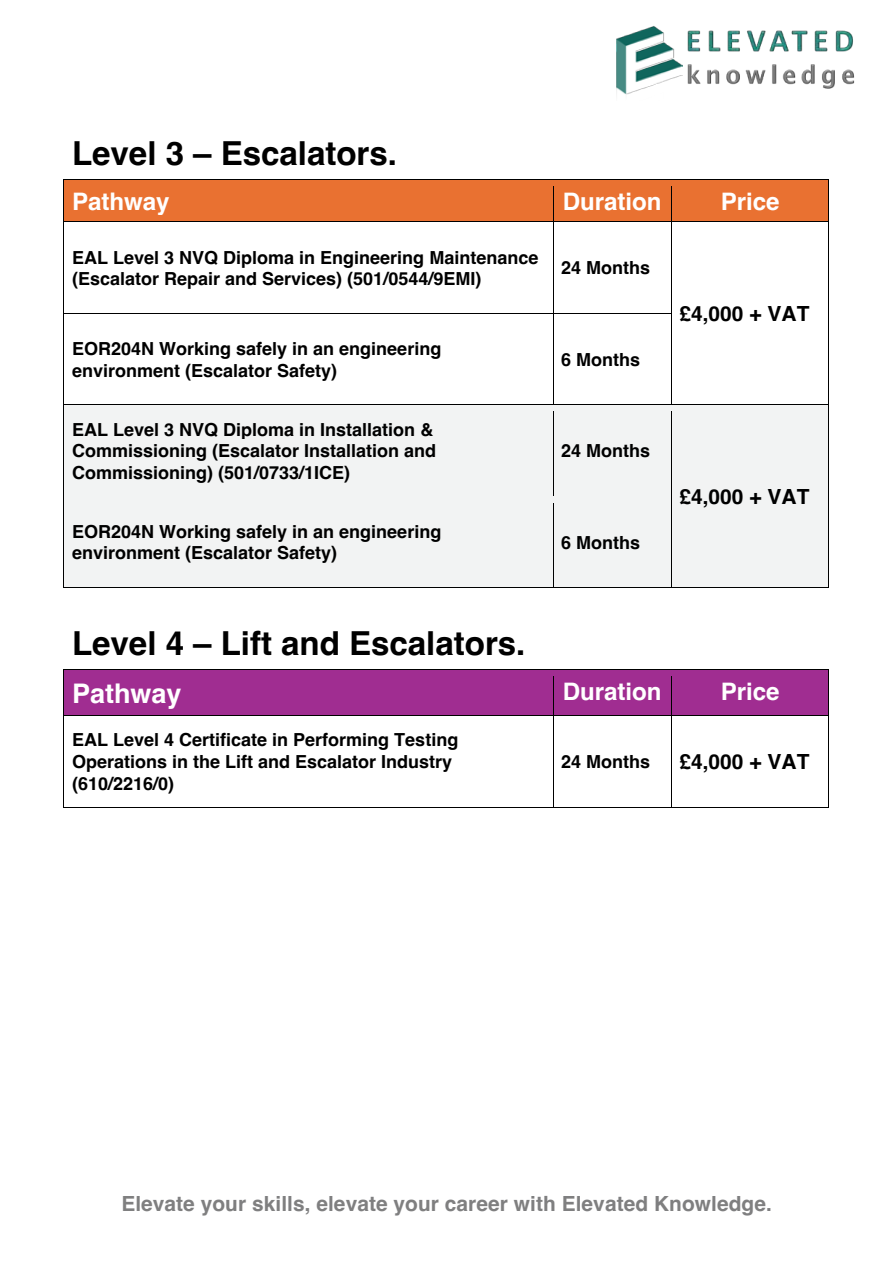
<style>
.page{position:relative;width:893px;height:1263px;background:#fff}
.page>*{position:absolute;margin:0;border:0;box-sizing:border-box;transform-origin:0 0}
.t1{font:700 33.15px "Helvetica";color:#000}
.t2{font:700 27px "Helvetica";color:#fff}
.t3{font:700 24.15px "Helvetica";color:#fff}
.t4{font:700 20.85px "Helvetica";letter-spacing:.005em;color:#7f7f80}
.t5{font:700 20.85px "Helvetica";letter-spacing:.005em;color:#000}
.t6{font:700 18px/21.6px "Helvetica";color:#000}
</style>
<div class="page">
<img style="left:617px;top:26px;width:65px;height:69px">
<img style="left:687px;top:30px;width:166px;height:22px">
<img style="left:687px;top:64px;width:168px;height:25px">
<div style="left:64px;top:180px;width:489px;height:41px;background:#e97131"></div>
<div style="left:553px;top:180px;width:117px;height:41px;background:#e97131"></div>
<div style="left:671px;top:180px;width:157px;height:41px;background:#e97131"></div>
<hr style="left:65px;top:179px;width:488px;height:1px;background:#000">
<hr style="left:554px;top:179px;width:116px;height:1px;background:#000">
<hr style="left:672px;top:179px;width:156px;height:1px;background:#000">
<hr style="left:63px;top:186px;width:1px;height:35px;background:#000">
<hr style="left:553px;top:186px;width:1px;height:35px;background:#000">
<hr style="left:670px;top:186px;width:1px;height:35px;background:#000">
<hr style="left:828px;top:186px;width:1px;height:35px;background:#000">
<hr style="left:64px;top:221px;width:489px;height:1px;background:#000">
<hr style="left:553px;top:221px;width:117px;height:1px;background:#000">
<hr style="left:671px;top:221px;width:157px;height:1px;background:#000">
<hr style="left:63px;top:229px;width:1px;height:84px;background:#000">
<hr style="left:553px;top:229px;width:1px;height:84px;background:#000">
<hr style="left:670px;top:229px;width:1px;height:84px;background:#000">
<hr style="left:828px;top:229px;width:1px;height:84px;background:#000">
<hr style="left:64px;top:313px;width:489px;height:1px;background:#000">
<hr style="left:553px;top:313px;width:117px;height:1px;background:#000">
<hr style="left:63px;top:320px;width:1px;height:84px;background:#000">
<hr style="left:553px;top:320px;width:1px;height:84px;background:#000">
<hr style="left:670px;top:320px;width:1px;height:84px;background:#000">
<hr style="left:828px;top:320px;width:1px;height:84px;background:#000">
<div style="left:64px;top:405px;width:489px;height:91px;background:#f2f3f3"></div>
<div style="left:553px;top:405px;width:117px;height:91px;background:#f2f3f3"></div>
<div style="left:671px;top:405px;width:157px;height:182px;background:#f2f3f3"></div>
<hr style="left:64px;top:404px;width:489px;height:1px;background:#000">
<hr style="left:553px;top:404px;width:117px;height:1px;background:#000">
<hr style="left:671px;top:404px;width:157px;height:1px;background:#000">
<hr style="left:63px;top:411px;width:1px;height:85px;background:#000">
<hr style="left:553px;top:411px;width:1px;height:85px;background:#000">
<hr style="left:670px;top:411px;width:1px;height:85px;background:#000">
<hr style="left:828px;top:411px;width:1px;height:85px;background:#000">
<div style="left:64px;top:496px;width:489px;height:91px;background:#f2f3f3"></div>
<div style="left:553px;top:496px;width:117px;height:91px;background:#f2f3f3"></div>
<hr style="left:63px;top:503px;width:1px;height:84px;background:#000">
<hr style="left:553px;top:503px;width:1px;height:84px;background:#000">
<hr style="left:670px;top:503px;width:1px;height:84px;background:#000">
<hr style="left:828px;top:503px;width:1px;height:84px;background:#000">
<hr style="left:65px;top:587px;width:488px;height:1px;background:#000">
<hr style="left:554px;top:587px;width:116px;height:1px;background:#000">
<hr style="left:672px;top:587px;width:156px;height:1px;background:#000">
<div style="left:64px;top:670px;width:489px;height:45px;background:#a02d91"></div>
<div style="left:553px;top:670px;width:117px;height:45px;background:#a02d91"></div>
<div style="left:671px;top:670px;width:157px;height:45px;background:#a02d91"></div>
<hr style="left:65px;top:669px;width:488px;height:1px;background:#000">
<hr style="left:554px;top:669px;width:116px;height:1px;background:#000">
<hr style="left:672px;top:669px;width:156px;height:1px;background:#000">
<hr style="left:63px;top:676px;width:1px;height:39px;background:#000">
<hr style="left:553px;top:676px;width:1px;height:39px;background:#000">
<hr style="left:670px;top:676px;width:1px;height:39px;background:#000">
<hr style="left:828px;top:676px;width:1px;height:39px;background:#000">
<hr style="left:64px;top:715px;width:489px;height:1px;background:#000">
<hr style="left:553px;top:715px;width:117px;height:1px;background:#000">
<hr style="left:671px;top:715px;width:157px;height:1px;background:#000">
<hr style="left:63px;top:723px;width:1px;height:84px;background:#000">
<hr style="left:64px;top:807px;width:489px;height:1px;background:#000">
<hr style="left:553px;top:723px;width:1px;height:84px;background:#000">
<hr style="left:553px;top:807px;width:117px;height:1px;background:#000">
<hr style="left:670px;top:723px;width:1px;height:84px;background:#000">
<hr style="left:671px;top:807px;width:157px;height:1px;background:#000">
<hr style="left:828px;top:723px;width:1px;height:84px;background:#000">
<h1 class="t1" style="left:72px;top:133px;width:326px">Level 3 – Escalators.</h1>
<h3 class="t3" style="left:72px;top:186px;width:99px">Pathway</h3>
<h3 class="t3" style="left:562px;top:186px;width:100px">Duration</h3>
<h3 class="t3" style="left:720px;top:186px;width:60px">Price</h3>
<p class="t6" style="left:72px;top:248px;width:468px">EAL Level 3 NVQ Diploma in Engineering Maintenance (Escalator Repair and Services) (501/0544/9EMI)</p>
<p class="t6" style="left:561px;top:259px;width:91px">24 Months</p>
<p class="t5" style="left:679px;top:301px;width:132px">£4,000 + VAT</p>
<p class="t6" style="left:72px;top:340px;width:371px">EOR204N Working safely in an engineering environment (Escalator Safety)</p>
<p class="t6" style="left:561px;top:351px;width:81px">6 Months</p>
<p class="t6" style="left:72px;top:420px;width:366px">EAL Level 3 NVQ Diploma in Installation &amp;<br>Commissioning (Escalator Installation and<br>Commissioning) (501/0733/1ICE)</p>
<p class="t6" style="left:561px;top:442px;width:91px">24 Months</p>
<p class="t6" style="left:72px;top:523px;width:371px">EOR204N Working safely in an engineering environment (Escalator Safety)</p>
<p class="t6" style="left:561px;top:534px;width:81px">6 Months</p>
<p class="t5" style="left:679px;top:484px;width:132px">£4,000 + VAT</p>
<h1 class="t1" style="left:72px;top:623px;width:455px">Level 4 – Lift and Escalators.</h1>
<h2 class="t2" style="left:72px;top:677px;width:111px">Pathway</h2>
<h3 class="t3" style="left:562px;top:677px;width:100px">Duration</h3>
<h3 class="t3" style="left:720px;top:677px;width:60px">Price</h3>
<p class="t6" style="left:72px;top:731px;width:388px">EAL Level 4 Certificate in Performing Testing<br>Operations in the Lift and Escalator Industry (610/2216/0)</p>
<p class="t6" style="left:561px;top:753px;width:91px">24 Months</p>
<p class="t5" style="left:679px;top:749px;width:132px">£4,000 + VAT</p>
<p class="t4" style="left:121px;top:1191px;width:652px">Elevate your skills, elevate your career with Elevated Knowledge.</p>
</div>
